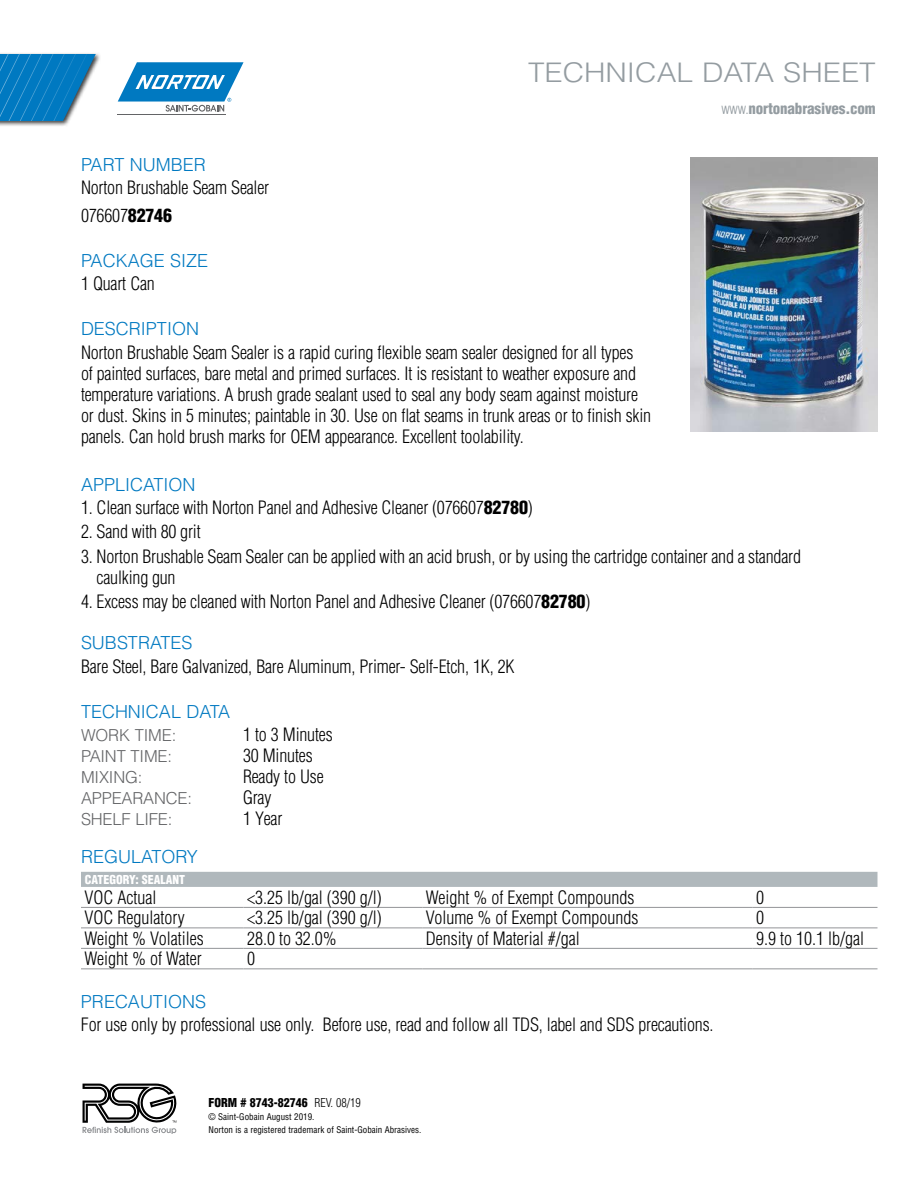
<style>
.page{position:relative;width:918px;height:1188px;background:#fff}
.page>*{position:absolute;margin:0;border:0;box-sizing:border-box;transform-origin:0 0}
.t1{font:300 27px "Helvetica LT Std";color:#949ca1;scale:1.1 1}
.t2{font:300 condensed 18px/21px "Helvetica LT Std";letter-spacing:-.01em;color:#000}
.t3{font:300 18px "Helvetica LT Std";color:#0079c1}
.t4{font:300 16.5px "Helvetica LT Std";letter-spacing:-.01em;color:#636466}
.t5{font:900 condensed 15px "Helvetica LT Std";letter-spacing:-.01em;color:#949ca1}
.t6{font:900 condensed 12px "Helvetica LT Std";color:#000}
.t7{font:900 condensed 12px "Helvetica LT Std";color:#fff}
.t8{font:condensed 9px/12.9px "Helvetica LT Std";color:#000}
.s1{font-weight:300}
.s2{font-weight:900}
</style>
<div class="page">
<hr style="left:118px;top:114px;width:108px;height:1px;background:#636466">
<svg style="left:118px;top:62px;width:126px;height:50px"></svg>
<div style="left:81px;top:872px;width:797px;height:15px;background:#b0b8bc"></div>
<hr style="left:81px;top:907px;width:163px;height:1px;background:#939598">
<hr style="left:244px;top:907px;width:178px;height:1px;background:#939598">
<hr style="left:422px;top:907px;width:331px;height:1px;background:#939598">
<hr style="left:753px;top:907px;width:125px;height:1px;background:#939598">
<hr style="left:81px;top:928px;width:163px;height:1px;background:#939598">
<hr style="left:244px;top:928px;width:178px;height:1px;background:#939598">
<hr style="left:422px;top:928px;width:331px;height:1px;background:#939598">
<hr style="left:753px;top:928px;width:125px;height:1px;background:#939598">
<hr style="left:81px;top:948px;width:163px;height:1px;background:#939598">
<hr style="left:244px;top:948px;width:178px;height:1px;background:#939598">
<hr style="left:422px;top:948px;width:331px;height:1px;background:#939598">
<hr style="left:753px;top:948px;width:125px;height:1px;background:#939598">
<hr style="left:81px;top:969px;width:163px;height:1px;background:#939598">
<hr style="left:244px;top:969px;width:178px;height:1px;background:#939598">
<hr style="left:422px;top:969px;width:331px;height:1px;background:#939598">
<hr style="left:753px;top:969px;width:125px;height:1px;background:#939598">
<img style="left:690px;top:158px;width:188px;height:274px">
<svg style="left:83px;top:1084px;width:93px;height:50px"></svg>
<div style="left:0;top:52px;width:102px;height:75px;background:#000;opacity:.75"></div>
<svg style="left:0;top:54px;width:96px;height:67px;background:#2a8cc6"></svg>
<hr style="left:0;top:0;width:918px;height:1px;background:#8dc63f">
<h1 class="t1" style="left:528px;top:55px;width:318px">TECHNICAL DATA SHEET</h1>
<p class="t5" style="left:721px;top:99px;width:156px"><span class="s1">www.</span>nortonabrasives.com</p>
<p class="t3" style="left:81px;top:153px;width:126px">PART NUMBER</p>
<p class="t2" style="left:81px;top:174px;width:190px;line-height:27.8px">Norton Brushable Seam Sealer<br>076607<span class="s2">82746</span></p>
<p class="t3" style="left:81px;top:249px;width:129px">PACKAGE SIZE</p>
<p class="t2" style="left:81px;top:273px;width:75px">1 Quart Can</p>
<p class="t3" style="left:81px;top:318px;width:120px">DESCRIPTION</p>
<p class="t2" style="left:81px;top:342px;width:572px">Norton Brushable Seam Sealer is a rapid curing flexible seam sealer designed for all types<br>of painted surfaces, bare metal and primed surfaces. It is resistant to weather exposure and temperature variations. A brush grade sealant used to seal any body seam against moisture or dust. Skins in 5 minutes; paintable in 30. Use on flat seams in trunk areas or to finish skin panels. Can hold brush marks for OEM appearance. Excellent toolability.</p>
<p class="t3" style="left:81px;top:473px;width:116px">APPLICATION</p>
<p class="t2" style="left:81px;top:497px;width:453px">1. Clean surface with Norton Panel and Adhesive Cleaner (076607<span class="s2">82780</span>)</p>
<p class="t2" style="left:81px;top:521px;width:121px">2. Sand with 80 grit</p>
<p class="t2" style="left:97px;top:546px;width:706px;text-indent:-16px">3. Norton Brushable Seam Sealer can be applied with an acid brush, or by using the cartridge container and a standard caulking gun</p>
<p class="t2" style="left:81px;top:591px;width:511px">4. Excess may be cleaned with Norton Panel and Adhesive Cleaner (076607<span class="s2">82780</span>)</p>
<p class="t3" style="left:81px;top:632px;width:113px">SUBSTRATES</p>
<p class="t2" style="left:81px;top:656px;width:435px">Bare Steel, Bare Galvanized, Bare Aluminum, Primer- Self-Etch, 1K, 2K</p>
<p class="t3" style="left:81px;top:700px;width:151px">TECHNICAL DATA</p>
<p class="t4" style="left:81px;top:725px;width:97px">WORK TIME:</p>
<p class="t2" style="left:243px;top:724px;width:91px">1 to 3 Minutes</p>
<p class="t4" style="left:81px;top:746px;width:93px">PAINT TIME:</p>
<p class="t2" style="left:243px;top:745px;width:71px">30 Minutes</p>
<p class="t4" style="left:81px;top:767px;width:63px">MIXING:</p>
<p class="t2" style="left:243px;top:766px;width:82px">Ready to Use</p>
<p class="t4" style="left:81px;top:788px;width:113px">APPEARANCE:</p>
<p class="t2" style="left:243px;top:787px;width:30px">Gray</p>
<p class="t4" style="left:81px;top:809px;width:93px">SHELF LIFE:</p>
<p class="t2" style="left:243px;top:808px;width:41px">1 Year</p>
<p class="t3" style="left:81px;top:846px;width:118px">REGULATORY</p>
<p class="t7" style="left:85px;top:872px;width:102px">CATEGORY: SEALANT</p>
<p class="t2" style="left:85px;top:886px;width:74px">VOC Actual</p>
<p class="t2" style="left:247px;top:886px;width:136px">&lt;3.25 lb/gal (390 g/l)</p>
<p class="t2" style="left:426px;top:886px;width:210px">Weight % of Exempt Compounds</p>
<p class="t2" style="left:756px;top:886px;width:9px">0</p>
<p class="t2" style="left:85px;top:907px;width:102px">VOC Regulatory</p>
<p class="t2" style="left:247px;top:907px;width:136px">&lt;3.25 lb/gal (390 g/l)</p>
<p class="t2" style="left:426px;top:907px;width:214px">Volume % of Exempt Compounds</p>
<p class="t2" style="left:756px;top:907px;width:9px">0</p>
<p class="t2" style="left:85px;top:927px;width:121px">Weight % Volatiles</p>
<p class="t2" style="left:247px;top:927px;width:91px">28.0 to 32.0%</p>
<p class="t2" style="left:426px;top:927px;width:155px">Density of Material #/gal</p>
<p class="t2" style="left:756px;top:927px;width:109px">9.9 to 10.1 lb/gal</p>
<p class="t2" style="left:85px;top:948px;width:119px">Weight % of Water</p>
<p class="t2" style="left:247px;top:948px;width:9px">0</p>
<p class="t3" style="left:81px;top:990px;width:127px">PRECAUTIONS</p>
<p class="t2" style="left:81px;top:1014px;width:634px">For use only by professional use only. Before use, read and follow all TDS, label and SDS precautions.</p>
<p class="t6" style="left:209px;top:1095px;width:154px">FORM # 8743-82746 <span class="s1">REV. 08/19</span></p>
<p class="t8" style="left:209px;top:1110px;width:214px">© Saint-Gobain August 2019.<br>Norton is a registered trademark of Saint-Gobain Abrasives.</p>
</div>
